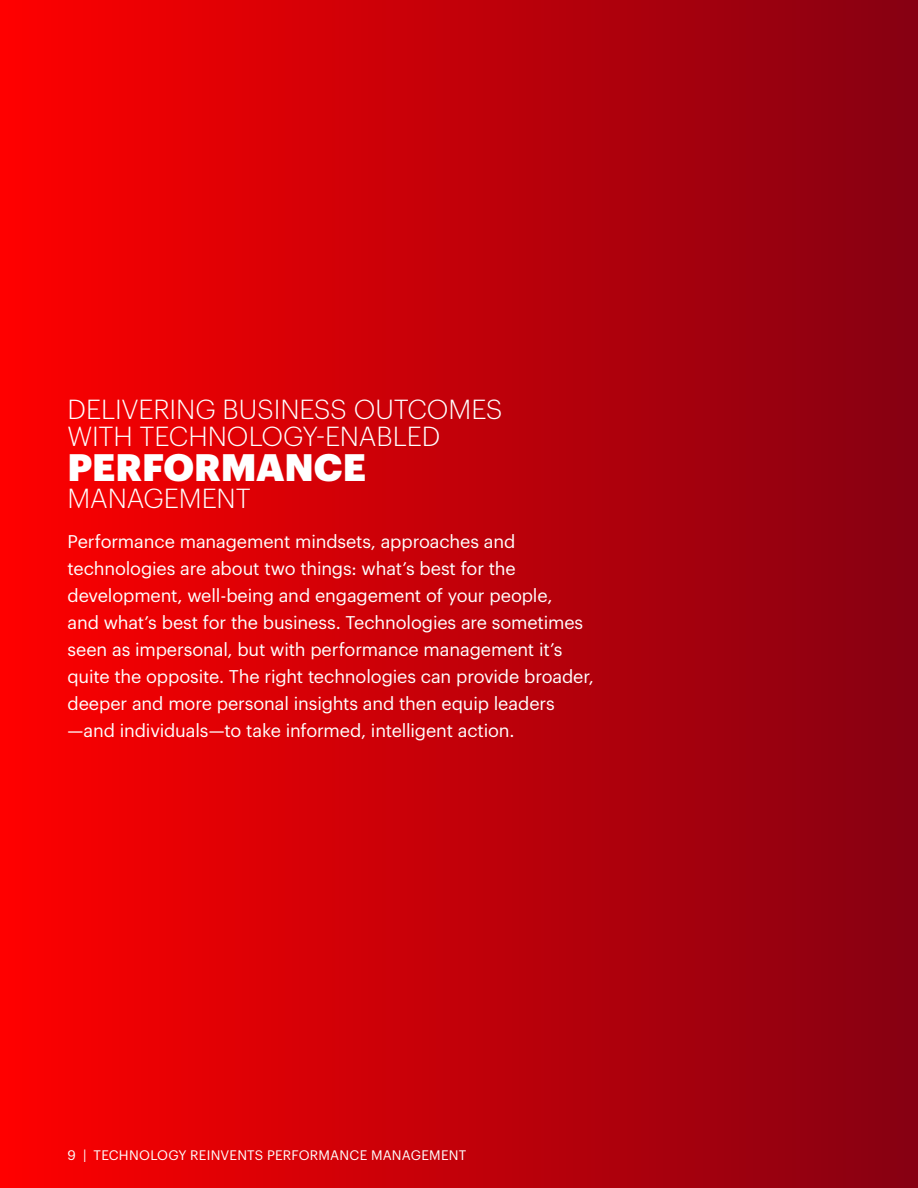
<style>
.page{position:relative;width:918px;height:1188px;background:#fff}
.page>*{position:absolute;margin:0;border:0;box-sizing:border-box;transform-origin:0 0}
.t1{font:900 37.5px "Graphik";letter-spacing:-.005em;color:#fff}
.t2{font:300 27px/27px "Graphik";letter-spacing:-.01em;color:#fff}
.t3{font:18px/27px "Graphik";letter-spacing:-.005em;color:#fff}
.t4{font:13.5px "Graphik";letter-spacing:.015em;color:#fff}
</style>
<div class="page">
<div style="left:0;top:0;width:918px;height:1188px;background:linear-gradient(to right,#f00,#860012)"></div>
<h2 class="t2" style="left:68px;top:394px;width:436px">DELIVERING BUSINESS OUTCOMES<br>WITH TECHNOLOGY-ENABLED</h2>
<h1 class="t1" style="left:68px;top:438px;width:300px">PERFORMANCE</h1>
<h2 class="t2" style="left:68px;top:482px;width:185px">MANAGEMENT</h2>
<p class="t3" style="left:68px;top:527px;width:528px">Performance management mindsets, approaches and technologies are about two things: what’s best for the development, well-being and engagement of your people,<br>and what’s best for the business. Technologies are sometimes seen as impersonal, but with performance management it’s quite the opposite. The right technologies can provide broader, deeper and more personal insights and then equip leaders —and individuals—to take informed, intelligent action.</p>
<p class="t4" style="left:68px;top:1145px;width:400px">9 | TECHNOLOGY REINVENTS PERFORMANCE MANAGEMENT</p>
</div>
